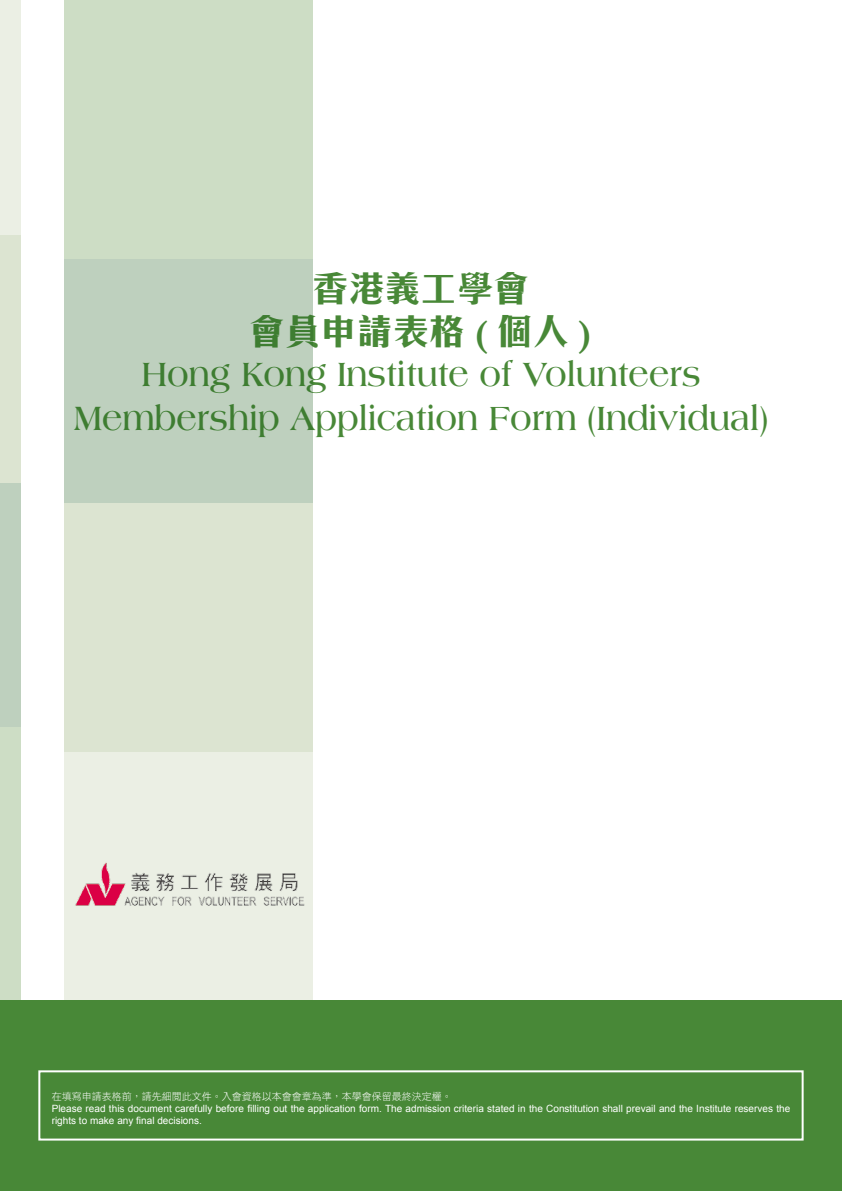
<style>
.page{position:relative;width:842px;height:1191px;background:#fff}
.page>*{position:absolute;margin:0;border:0;box-sizing:border-box;transform-origin:0 0}
.t1{font:700 36px/43.2px "Americana";color:#488837;text-align:center;scale:.9 1}
.t2{font:700 36px/43.2px "C Hei 3";color:#488837;text-align:center}
.t3{font:10px/12px "Arial";color:#fff}
.t4{font:10px "DF Hei Std W3";color:#fff}
</style>
<div class="page">
<div style="left:64px;top:0;width:249px;height:260px;background:#cdddc5"></div>
<div style="left:64px;top:259px;width:249px;height:244px;background:#bed0be"></div>
<div style="left:64px;top:503px;width:249px;height:249px;background:#dce4d1"></div>
<div style="left:64px;top:752px;width:249px;height:249px;background:#ebefe4"></div>
<div style="left:0;top:726px;width:20px;height:275px;background:#cdddc5"></div>
<div style="left:0;top:483px;width:20px;height:244px;background:#bed0be"></div>
<div style="left:0;top:234px;width:20px;height:249px;background:#dce4d1"></div>
<div style="left:0;top:0;width:20px;height:234px;background:#ebefe4"></div>
<div style="left:0;top:1001px;width:842px;height:190px;background:#488837"></div>
<img style="left:75px;top:862px;width:230px;height:44px">
<div style="left:38px;top:1070px;width:766px;height:70px;border:2px solid #fff"></div>
<h1 class="t2" style="left:249px;top:269px;width:346px">香港義工學會<br>會員申請表格 ( 個人 )</h1>
<h1 class="t1" style="left:74px;top:353px;width:773px">Hong Kong Institute of Volunteers<br>Membership Application Form (Individual)</h1>
<p class="t4" style="left:52px;top:1090px;width:401px">在填寫申請表格前，請先細閱此文件。入會資格以本會會章為準，本學會保留最終決定權。</p>
<p class="t3" style="left:52px;top:1102px;width:740px">Please read this document carefully before filling out the application form. The admission criteria stated in the Constitution shall prevail and the Institute reserves the rights to make any final decisions.</p>
</div>
